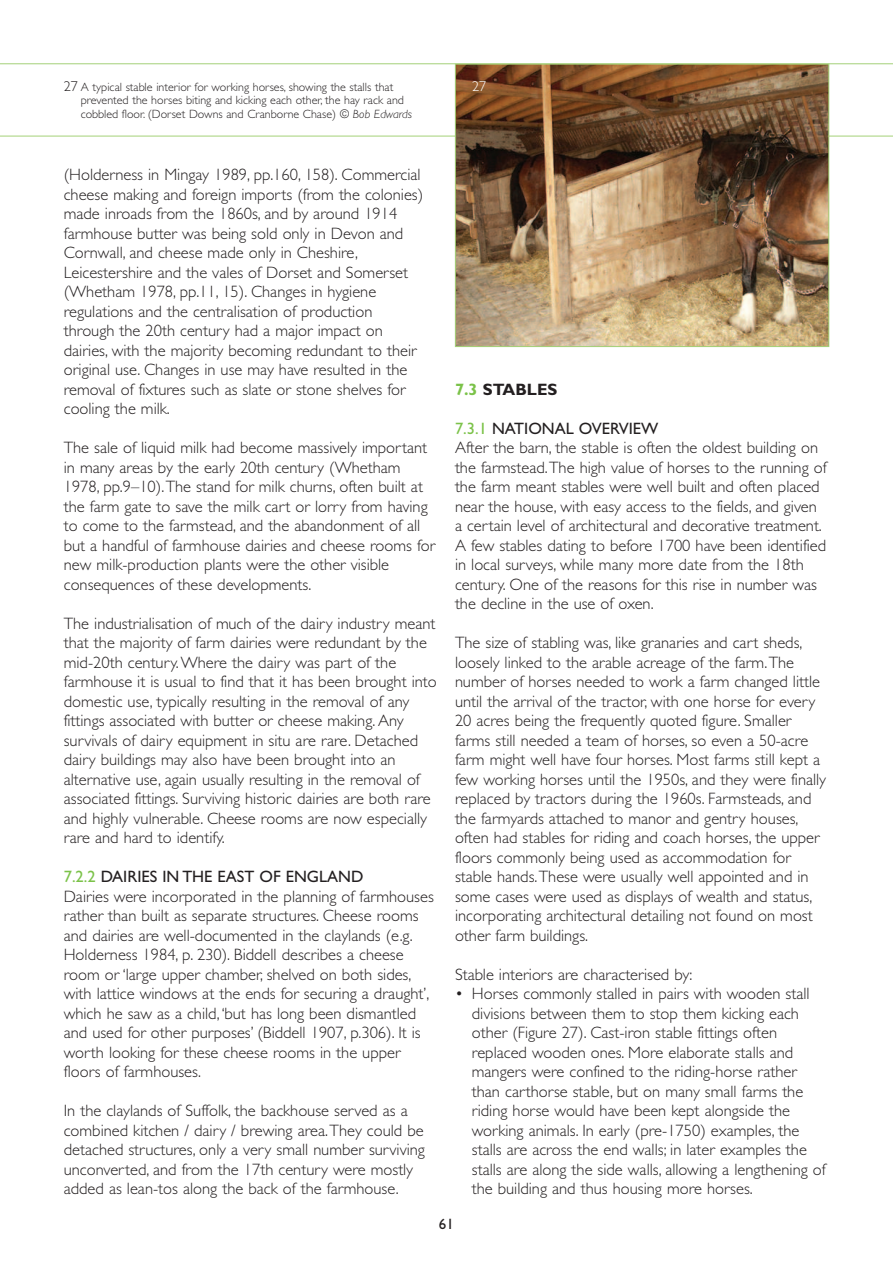
<style>
.page{position:relative;width:893px;height:1263px;background:#fff}
.page>*{position:absolute;margin:0;border:0;box-sizing:border-box;transform-origin:0 0}
.t1{font:300 16.5px/19.5px "Gill Sans";color:#231f20}
.t2{font:700 16.5px "Gill Sans";color:#231f20}
.t3{font:15px "Gill Sans";color:#231f20}
.t4{font:300 14.25px "Gill Sans";color:#fff}
.t5{font:300 12px/13.5px "Gill Sans";color:#231f20}
.s1{font-size:14.25px}
.s2{font-style:italic}
.s3{font-weight:400;color:#7bc249}
.s4{font-weight:400}
.s5{color:#7bc249}
</style>
<div class="page">
<hr style="left:0;top:63px;width:893px;height:1px;background:#a4d178">
<hr style="left:0;top:136px;width:893px;height:1px;background:#a4d178">
<img style="left:457px;top:66px;width:370px;height:279px">
<div style="left:455px;top:64px;width:374px;height:283px;border:1px solid #a4d178"></div>
<p class="t5" style="left:81px;top:81px;width:333px;text-indent:-17px"><span class="s1">27</span> A typical stable interior for working horses, showing the stalls that prevented the horses biting and kicking each other, the hay rack and cobbled floor. (Dorset Downs and Cranborne Chase) <span class="s2">© Bob Edwards</span></p>
<p class="t4" style="left:472px;top:80px;width:16px">27</p>
<p class="t1" style="left:64px;top:166px;width:361px">(Holderness in Mingay 1989, pp.160, 158). Commercial cheese making and foreign imports (from the colonies) made inroads from the 1860s, and by around 1914 farmhouse butter was being sold only in Devon and Cornwall, and cheese made only in Cheshire, Leicestershire and the vales of Dorset and Somerset (Whetham 1978, pp.11, 15). Changes in hygiene regulations and the centralisation of production through the 20th century had a major impact on dairies, with the majority becoming redundant to their original use. Changes in use may have resulted in the removal of fixtures such as slate or stone shelves for cooling the milk.</p>
<p class="t1" style="left:64px;top:439px;width:373px">The sale of liquid milk had become massively important in many areas by the early 20th century (Whetham 1978, pp.9–10).The stand for milk churns, often built at the farm gate to save the milk cart or lorry from having to come to the farmstead, and the abandonment of all but a handful of farmhouse dairies and cheese rooms for new milk-production plants were the other visible consequences of these developments.</p>
<p class="t1" style="left:64px;top:615px;width:374px">The industrialisation of much of the dairy industry meant that the majority of farm dairies were redundant by the mid-20th century.Where the dairy was part of the farmhouse it is usual to find that it has been brought into domestic use, typically resulting in the removal of any fittings associated with butter or cheese making. Any survivals of dairy equipment in situ are rare. Detached dairy buildings may also have been brought into an alternative use, again usually resulting in the removal of associated fittings. Surviving historic dairies are both rare and highly vulnerable. Cheese rooms are now especially rare and hard to identify.</p>
<p class="t1" style="left:64px;top:868px;width:372px"><span class="s3">7.2.2</span> <span class="s4">DAIRIES IN THE EAST OF ENGLAND<br></span>Dairies were incorporated in the planning of farmhouses rather than built as separate structures. Cheese rooms and dairies are well-documented in the claylands (e.g.<br>Holderness 1984, p. 230). Biddell describes a cheese room or ‘large upper chamber, shelved on both sides, with lattice windows at the ends for securing a draught’, which he saw as a child,‘but has long been dismantled and used for other purposes’ (Biddell 1907, p.306). It is worth looking for these cheese rooms in the upper floors of farmhouses.</p>
<p class="t1" style="left:64px;top:1102px;width:363px">In the claylands of Suffolk, the backhouse served as a combined kitchen / dairy / brewing area.They could be detached structures, only a very small number surviving unconverted, and from the 17th century were mostly added as lean-tos along the back of the farmhouse.</p>
<p class="t2" style="left:455px;top:383px;width:104px"><span class="s5">7.3</span> STABLES</p>
<p class="t1" style="left:455px;top:420px;width:373px"><span class="s3">7.3.1</span> <span class="s4">NATIONAL OVERVIEW<br></span>After the barn, the stable is often the oldest building on the farmstead.The high value of horses to the running of the farm meant stables were well built and often placed near the house, with easy access to the fields, and given a certain level of architectural and decorative treatment.<br>A few stables dating to before 1700 have been identified in local surveys, while many more date from the 18th century. One of the reasons for this rise in number was the decline in the use of oxen.</p>
<p class="t1" style="left:455px;top:634px;width:373px">The size of stabling was, like granaries and cart sheds, loosely linked to the arable acreage of the farm.The number of horses needed to work a farm changed little until the arrival of the tractor, with one horse for every 20 acres being the frequently quoted figure. Smaller farms still needed a team of horses, so even a 50-acre farm might well have four horses. Most farms still kept a few working horses until the 1950s, and they were finally replaced by tractors during the 1960s. Farmsteads, and the farmyards attached to manor and gentry houses, often had stables for riding and coach horses, the upper floors commonly being used as accommodation for stable hands.These were usually well appointed and in some cases were used as displays of wealth and status, incorporating architectural detailing not found on most other farm buildings.</p>
<p class="t1" style="left:455px;top:966px;width:239px">Stable interiors are characterised by:</p>
<p class="t1" style="left:472px;top:985px;width:355px;text-indent:-17px">• Horses commonly stalled in pairs with wooden stall divisions between them to stop them kicking each other (Figure 27). Cast-iron stable fittings often replaced wooden ones. More elaborate stalls and mangers were confined to the riding-horse rather than carthorse stable, but on many small farms the riding horse would have been kept alongside the working animals. In early (pre-1750) examples, the stalls are across the end walls; in later examples the stalls are along the side walls, allowing a lengthening of the building and thus housing more horses.</p>
<p class="t3" style="left:439px;top:1218px;width:16px">61</p>
</div>
